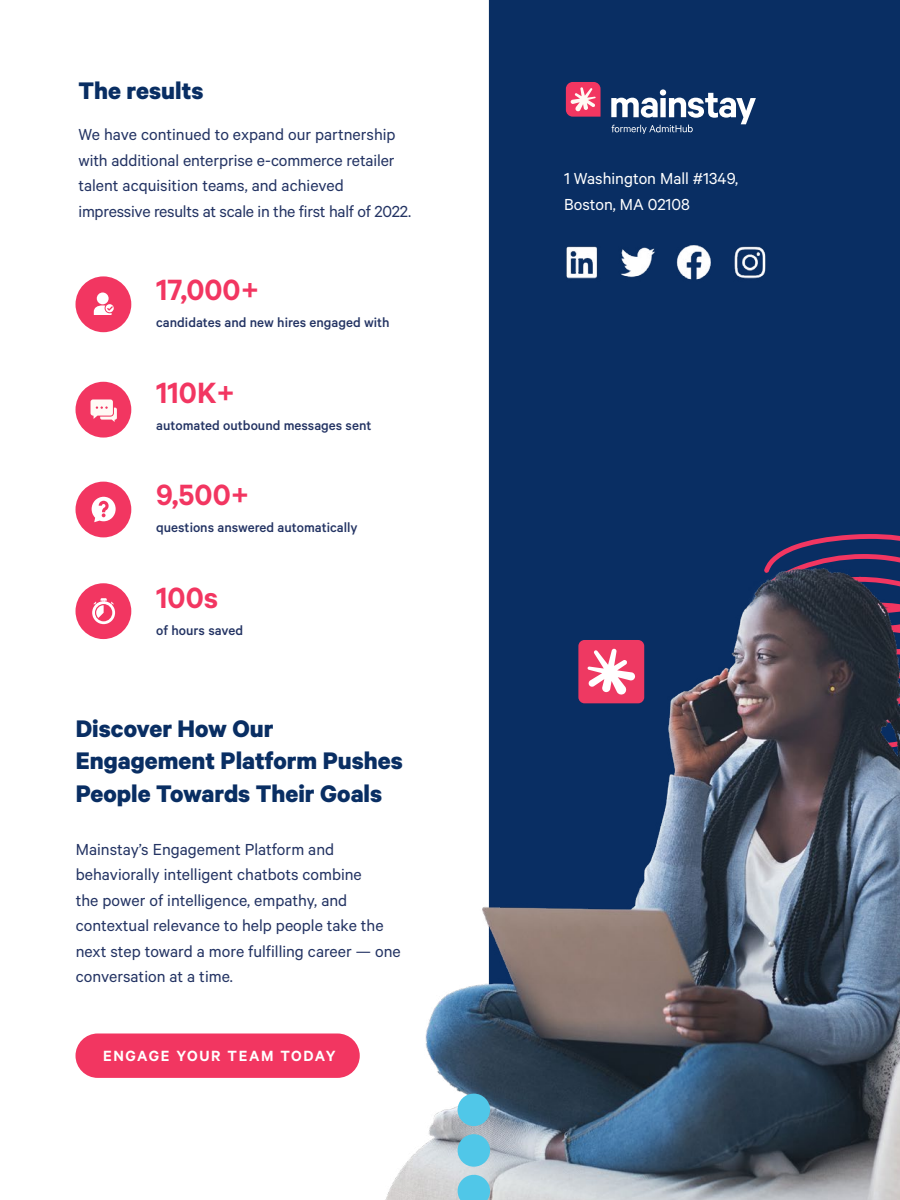
<style>
.page{position:relative;width:900px;height:1200px;background:#fff}
.page>*{position:absolute;margin:0;border:0;box-sizing:border-box;transform-origin:0 0}
.t1{font:600 33px "Calibre";color:#f23661}
.t2{font:700 27px/32.4px "Calibre";color:#092e63}
.t3{font:18px/25.5px "Calibre";color:#233363}
.t4{font:18px/25.5px "Calibre";color:#fff}
.t5{font:600 16.65px "Calibre";letter-spacing:.1em;color:#fff}
.t6{font:500 15px "Calibre";color:#233363}
</style>
<div class="page">
<div style="left:489px;top:0;width:411px;height:373px;background:#092e63"></div>
<img style="left:75px;top:373px;width:825px;height:827px">
<div style="left:458px;top:1094px;width:32px;height:32px;background:#50c7e8;border-radius:50%"></div>
<div style="left:458px;top:1134px;width:32px;height:33px;background:#50c7e8;border-radius:50%"></div>
<svg style="left:458px;top:1175px;width:32px;height:25px"></svg>
<div style="left:578px;top:640px;width:66px;height:63px;background:#ee3962;border-radius:6px"></div>
<svg style="left:587px;top:649px;width:48px;height:46px"></svg>
<div style="left:76px;top:276px;width:55px;height:56px;background:#f23661;border-radius:50%"></div>
<div style="left:97px;top:292px;width:12px;height:12px;background:#fff;border-radius:50%"></div>
<svg style="left:94px;top:304px;width:20px;height:11px"></svg>
<div style="left:76px;top:382px;width:55px;height:56px;background:#f23661;border-radius:50%"></div>
<svg style="left:91px;top:399px;width:26px;height:23px"></svg>
<div style="left:76px;top:482px;width:55px;height:55px;background:#f23661;border-radius:50%"></div>
<svg style="left:92px;top:497px;width:24px;height:25px"></svg>
<div style="left:76px;top:583px;width:55px;height:56px;background:#f23661;border-radius:50%"></div>
<svg style="left:92px;top:598px;width:23px;height:26px"></svg>
<div style="left:76px;top:1034px;width:284px;height:44px;background:#f23661;border-radius:22px"></div>
<svg style="left:611px;top:89px;width:145px;height:45px"></svg>
<svg style="left:566px;top:82px;width:35px;height:35px"></svg>
<img style="left:549px;top:224px;width:228px;height:65px">
<h2 class="t2" style="left:79px;top:74px;width:126px">The results</h2>
<p class="t3" style="left:79px;top:121px;width:334px">We have continued to expand our partnership with additional enterprise e-commerce retailer talent acquisition teams, and achieved impressive results at scale in the first half of 2022.</p>
<h1 class="t1" style="left:156px;top:270px;width:104px">17,000+</h1>
<p class="t6" style="left:156px;top:314px;width:235px">candidates and new hires engaged with</p>
<h1 class="t1" style="left:156px;top:373px;width:80px">110K+</h1>
<p class="t6" style="left:156px;top:416px;width:217px">automated outbound messages sent</p>
<h1 class="t1" style="left:156px;top:475px;width:95px">9,500+</h1>
<p class="t6" style="left:156px;top:519px;width:203px">questions answered automatically</p>
<h1 class="t1" style="left:156px;top:578px;width:63px">100s</h1>
<p class="t6" style="left:156px;top:621px;width:89px">of hours saved</p>
<h2 class="t2" style="left:76px;top:711px;width:329px">Discover How Our<br>Engagement Platform Pushes<br>People Towards Their Goals</h2>
<p class="t3" style="left:76px;top:836px;width:326px">Mainstay’s Engagement Platform and behaviorally intelligent chatbots combine<br>the power of intelligence, empathy, and contextual relevance to help people take the next step toward a more fulfilling career — one conversation at a time.</p>
<p class="t5" style="left:103px;top:1046px;width:234px">ENGAGE YOUR TEAM TODAY</p>
<p class="t4" style="left:564px;top:166px;width:176px">1 Washington Mall #1349,<br>Boston, MA 02108</p>
</div>
